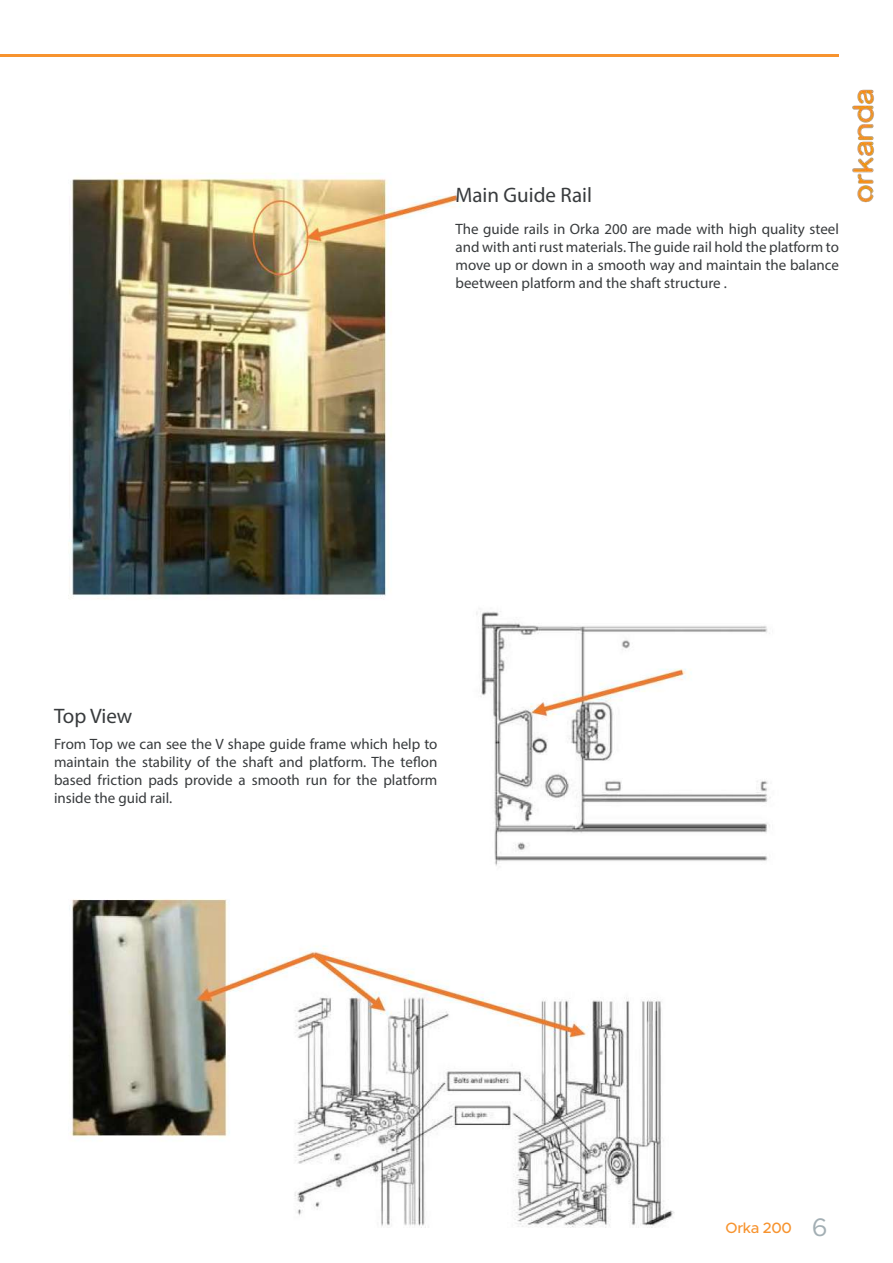
<style>
.page{position:relative;width:893px;height:1263px;background:#fff}
.page>*{position:absolute;margin:0;border:0;box-sizing:border-box;transform-origin:0 0}
.t1{font:21px "Myriad Pro";color:#383b3d}
.t2{font:15px/18px "Myriad Pro";color:#383b3d;text-align:justify}
.t3{font:500 15px "Metropolis";letter-spacing:-.025em;color:#f7932e}
.s1{font-weight:400;font-size:25.5px;color:#a3afb4}
</style>
<div class="page">
<img style="left:0;top:56px;width:839px;height:1172px">
<hr style="left:0;top:54px;width:839px;height:2px;background:#f7932e">
<img style="left:852px;top:89px;width:22px;height:114px">
<h1 class="t1" style="left:455px;top:182px;width:138px">Main Guide Rail</h1>
<p class="t2" style="left:455px;top:220px;width:385px">The guide rails in Orka 200 are made with high quality steel and with anti rust materials. The guide rail hold the platform to move up or down in a smooth way and maintain the balance beetween platform and the shaft structure .</p>
<h1 class="t1" style="left:54px;top:703px;width:80px">Top View</h1>
<p class="t2" style="left:54px;top:734px;width:385px">From Top we can see the V shape guide frame which help to maintain the stability of the shaft and platform. The teflon based friction pads provide a smooth run for the platform inside the guid rail.</p>
<p class="t3" style="left:726px;top:1219px;width:104px">Orka 200 <span class="s1">6</span></p>
</div>
